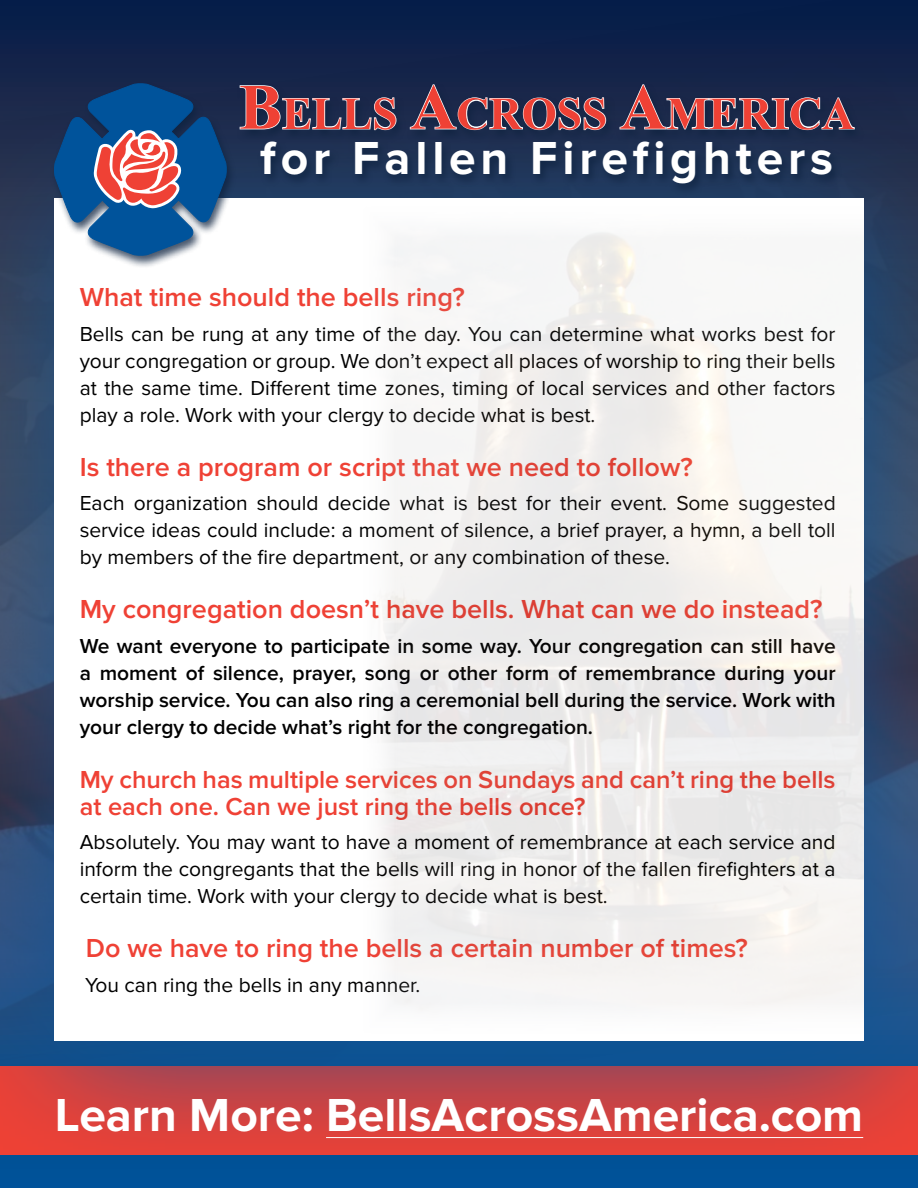
<style>
.page{position:relative;width:918px;height:1188px;background:#fff}
.page>*{position:absolute;margin:0;border:0;box-sizing:border-box;transform-origin:0 0}
.t1{font:700 48px "Proxima Nova";color:#fff}
.t2{font:700 48px "Proxima Nova";letter-spacing:.1em;color:#fff}
.t3{font:700 45.15px "Times New Roman";color:#ef4135}
.t4{font:600 27px "Proxima Nova";color:#ef4135}
.t5{font:600 25.5px/27px "Proxima Nova";color:#ef4135}
.t6{font:21px/27px "Proxima Nova";color:#000;text-align:justify}
.t7{font:600 21px/27px "Proxima Nova";color:#000;text-align:justify}
.s1{font-size:64.5px}
</style>
<div class="page">
<img style="left:0;top:0;width:918px;height:1188px">
<div style="left:0;top:86px;width:918px;height:1101px;background:#00539b;opacity:.75"></div>
<div style="left:54px;top:199px;width:810px;height:842px;background:linear-gradient(to right,#fff,#eeedeb)"></div>
<hr style="left:326px;top:1137px;width:537px;height:1px;background:#fff">
<div style="left:50px;top:82px;width:815px;height:187px;background:#0d223f;opacity:.75"></div>
<svg style="left:239px;top:84px;width:158px;height:47px;background:#424e6a"></svg>
<svg style="left:409px;top:83px;width:198px;height:48px;background:#3f4b67"></svg>
<svg style="left:619px;top:83px;width:236px;height:48px;background:#404c67"></svg>
<svg style="left:54px;top:83px;width:173px;height:173px;background:#4e6993"></svg>
<p class="t3" style="left:239px;top:82px;width:616px"><span class="s1">B</span>ELLS <span class="s1">A</span>CROSS <span class="s1">A</span>MERICA</p>
<p class="t2" style="left:260px;top:130px;width:574px">for Fallen Firefighters</p>
<p class="t4" style="left:80px;top:282px;width:387px">What time should the bells ring?</p>
<p class="t6" style="left:80px;top:321px;width:758px">Bells can be rung at any time of the day. You can determine what works best for your congregation or group. We don’t expect all places of worship to ring their bells at the same time. Different time zones, timing of local services and other factors play a role. Work with your clergy to decide what is best.</p>
<p class="t4" style="left:80px;top:451px;width:615px">Is there a program or script that we need to follow?</p>
<p class="t6" style="left:80px;top:490px;width:758px">Each organization should decide what is best for their event. Some suggested service ideas could include: a moment of silence, a brief prayer, a hymn, a bell toll by members of the fire department, or any combination of these.</p>
<p class="t4" style="left:80px;top:594px;width:744px">My congregation doesn’t have bells. What can we do instead?</p>
<p class="t7" style="left:80px;top:633px;width:758px">We want everyone to participate in some way. Your congregation can still have a moment of silence, prayer, song or other form of remembrance during your worship service. You can also ring a ceremonial bell during the service. Work with your clergy to decide what’s right for the congregation.</p>
<p class="t5" style="left:80px;top:766px;width:757px">My church has multiple services on Sundays and can’t ring the bells at each one. Can we just ring the bells once?</p>
<p class="t6" style="left:80px;top:829px;width:758px">Absolutely. You may want to have a moment of remembrance at each service and inform the congregants that the bells will ring in honor of the fallen firefighters at a certain time. Work with your clergy to decide what is best.</p>
<p class="t4" style="left:86px;top:933px;width:663px">Do we have to ring the bells a certain number of times?</p>
<p class="t6" style="left:85px;top:972px;width:337px">You can ring the bells in any manner.</p>
<p class="t1" style="left:55px;top:1088px;width:810px">Learn More: BellsAcrossAmerica.com</p>
</div>
